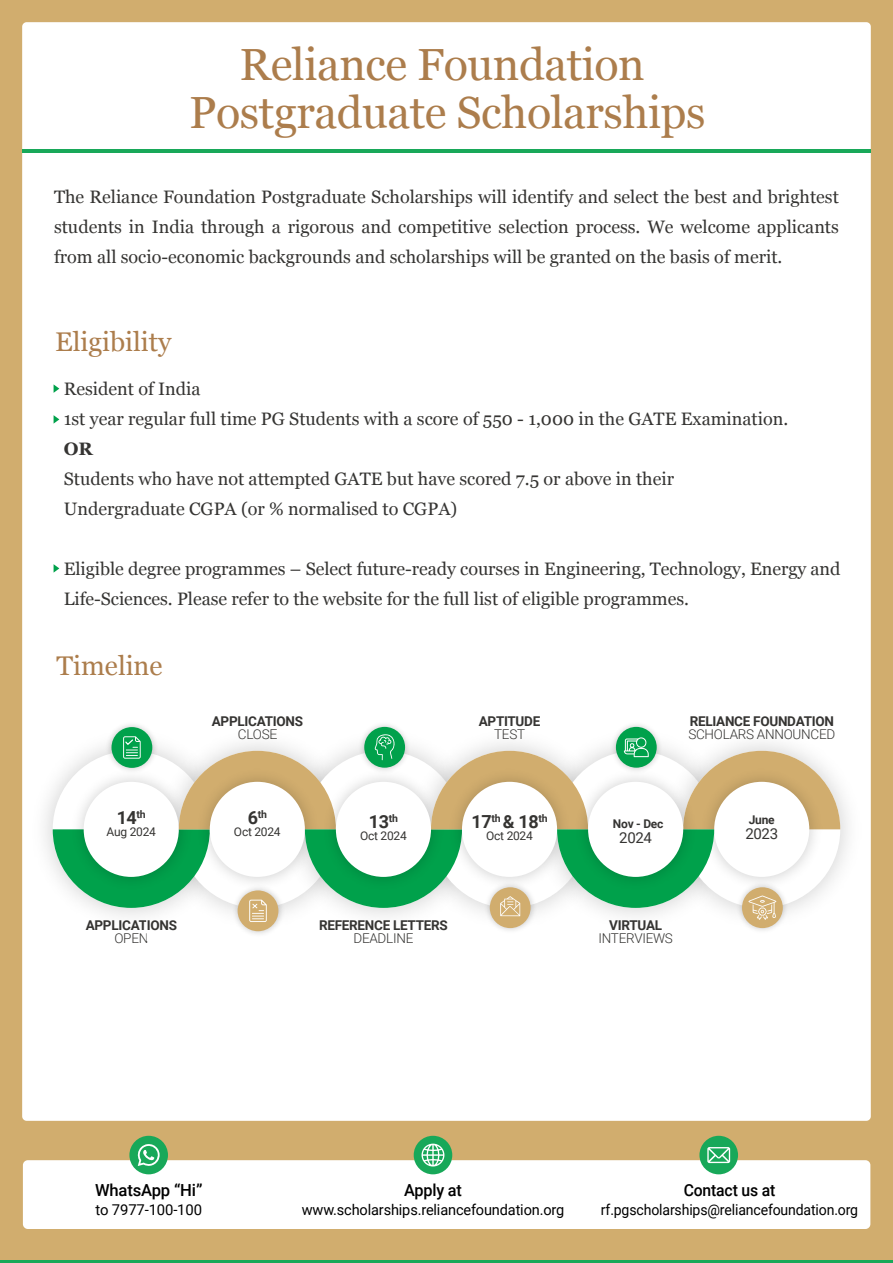
<style>
.page{position:relative;width:893px;height:1263px;background:#d1ad6e}
.page>*{position:absolute;margin:0;border:0;box-sizing:border-box;transform-origin:0 0}
.t1{font:45px/48px "Georgia";letter-spacing:-.01em;color:#ac7d4c;text-align:center}
.t2{font:27px "Georgia";color:#ac7d4c}
.t3{font:18px/30px "Georgia";color:#353432}
.t4{font:700 18px "Roboto";letter-spacing:-.02em;color:#353432}
.t5{font:700 18px "Georgia";color:#353432}
.t6{font:500 16.65px "Roboto";letter-spacing:-.01em;color:#000}
.t7{font:500 16.65px "Roboto";letter-spacing:-.01em;color:#000;scale:.95 1}
.t8{font:15px "Roboto";letter-spacing:-.02em;color:#353432}
.t9{font:14.85px "Roboto";letter-spacing:-.01em;color:#000}
.t10{font:14.85px "Roboto";letter-spacing:-.01em;color:#000;scale:.95 1}
.t11{font:700 13.5px "Roboto";letter-spacing:-.02em;color:#353432}
.t12{font:300 13.5px "Roboto";letter-spacing:-.02em;color:#353432}
.t13{font:12px "Roboto";letter-spacing:-.02em;color:#353432}
.t14{font:700 12px "Roboto";letter-spacing:-.02em;color:#353432}
.t15{font:700 10.5px "Roboto";color:#353432}
.s1{font-size:18px}
</style>
<div class="page">
<div style="left:22px;top:22px;width:849px;height:1099px;background:#fff;border-radius:4px"></div>
<hr style="left:0;top:1260px;width:893px;height:3px;background:#18a859">
<div style="left:23px;top:1160px;width:847px;height:69px;background:#fff"></div>
<div style="left:699px;top:1136px;width:39px;height:38px;background:#18a859;border-radius:50%"></div>
<svg style="left:707px;top:1147px;width:23px;height:16px"></svg>
<div style="left:414px;top:1136px;width:38px;height:38px;background:#18a859;border-radius:50%"></div>
<svg style="left:421px;top:1143px;width:23px;height:23px"></svg>
<div style="left:129px;top:1136px;width:39px;height:38px;background:#18a859;border-radius:50%"></div>
<svg style="left:137px;top:1144px;width:23px;height:22px"></svg>
<img style="left:22px;top:719px;width:31px;height:221px">
<img style="left:113px;top:724px;width:33px;height:10px">
<div style="left:112px;top:727px;width:40px;height:41px;background:#00a14b;border-radius:50%"></div>
<img style="left:238px;top:922px;width:34px;height:12px">
<div style="left:238px;top:890px;width:40px;height:41px;background:#d1ad6e;border-radius:50%"></div>
<img style="left:366px;top:725px;width:33px;height:9px">
<div style="left:364px;top:727px;width:41px;height:41px;background:#00a14b;border-radius:50%"></div>
<img style="left:492px;top:922px;width:33px;height:9px">
<div style="left:490px;top:887px;width:41px;height:41px;background:#d1ad6e;border-radius:50%"></div>
<img style="left:618px;top:725px;width:33px;height:9px">
<div style="left:616px;top:727px;width:41px;height:41px;background:#00a14b;border-radius:50%"></div>
<img style="left:651px;top:719px;width:220px;height:221px">
<img style="left:733px;top:922px;width:59px;height:15px">
<div style="left:742px;top:887px;width:41px;height:41px;background:#d1ad6e;border-radius:50%"></div>
<svg style="left:53px;top:734px;width:787px;height:188px"></svg>
<svg style="left:54px;top:415px;width:5px;height:9px"></svg>
<svg style="left:54px;top:384px;width:5px;height:9px"></svg>
<svg style="left:54px;top:564px;width:5px;height:9px"></svg>
<hr style="left:22px;top:150px;width:849px;height:3px;background:#18a859">
<h1 class="t1" style="left:189px;top:38px;width:518px">Reliance Foundation<br>Postgraduate Scholarships</h1>
<p class="t3" style="left:54px;top:181px;width:786px;text-align:justify">The Reliance Foundation Postgraduate Scholarships will identify and select the best and brightest students in India through a rigorous and competitive selection process. We welcome applicants from all socio-economic backgrounds and scholarships will be granted on the basis of merit.</p>
<h2 class="t2" style="left:55px;top:322px;width:118px">Eligibility</h2>
<p class="t3" style="left:64px;top:373px;width:726px">Resident of India<br>1st year regular full time PG Students with a score of 550 - 1,000 in the GATE Examination.</p>
<p class="t5" style="left:64px;top:435px;width:31px">OR</p>
<p class="t3" style="left:64px;top:463px;width:612px">Students who have not attempted GATE but have scored 7.5 or above in their<br>Undergraduate CGPA (or % normalised to CGPA)</p>
<p class="t3" style="left:64px;top:553px;width:778px">Eligible degree programmes – Select future-ready courses in Engineering, Technology, Energy and<br>Life-Sciences. Please refer to the website for the full list of eligible programmes.</p>
<h2 class="t2" style="left:57px;top:646px;width:108px">Timeline</h2>
<p class="t4" style="left:117px;top:805px;width:31px">14<sup>th</sup></p>
<p class="t13" style="left:107px;top:823px;width:51px">Aug 2024</p>
<p class="t11" style="left:86px;top:915px;width:93px">APPLICATIONS</p>
<p class="t12" style="left:114px;top:929px;width:35px">OPEN</p>
<p class="t11" style="left:212px;top:711px;width:93px">APPLICATIONS</p>
<p class="t12" style="left:238px;top:725px;width:41px">CLOSE</p>
<p class="t15" style="left:248px;top:807px;width:21px"><span class="s1">6</span>th</p>
<p class="t13" style="left:234px;top:823px;width:48px">Oct 2024</p>
<p class="t4" style="left:369px;top:809px;width:31px">13<sup>th</sup></p>
<p class="t13" style="left:360px;top:827px;width:48px">Oct 2024</p>
<p class="t11" style="left:479px;top:711px;width:63px">APTITUDE</p>
<p class="t12" style="left:494px;top:725px;width:32px">TEST</p>
<p class="t4" style="left:471px;top:809px;width:78px">17<sup>th</sup> &amp; 18<sup>th</sup></p>
<p class="t13" style="left:486px;top:827px;width:48px">Oct 2024</p>
<p class="t11" style="left:319px;top:915px;width:130px">REFERENCE LETTERS</p>
<p class="t12" style="left:353px;top:929px;width:61px">DEADLINE</p>
<p class="t11" style="left:690px;top:711px;width:146px">RELIANCE FOUNDATION</p>
<p class="t12" style="left:688px;top:725px;width:148px">SCHOLARS ANNOUNCED</p>
<p class="t14" style="left:613px;top:816px;width:52px">Nov - Dec</p>
<p class="t8" style="left:619px;top:827px;width:34px">2024</p>
<p class="t14" style="left:749px;top:811px;width:27px">June</p>
<p class="t8" style="left:745px;top:823px;width:34px">2023</p>
<p class="t11" style="left:609px;top:915px;width:54px">VIRTUAL</p>
<p class="t12" style="left:598px;top:929px;width:76px">INTERVIEWS</p>
<p class="t6" style="left:95px;top:1178px;width:109px">WhatsApp “Hi”</p>
<p class="t9" style="left:96px;top:1199px;width:108px">to 7977-100-100</p>
<p class="t6" style="left:404px;top:1178px;width:59px">Apply at</p>
<p class="t9" style="left:302px;top:1199px;width:264px">www.scholarships.reliancefoundation.org</p>
<p class="t7" style="left:684px;top:1178px;width:98px">Contact us at</p>
<p class="t10" style="left:601px;top:1199px;width:272px">rf.pgscholarships@reliancefoundation.org</p>
</div>
